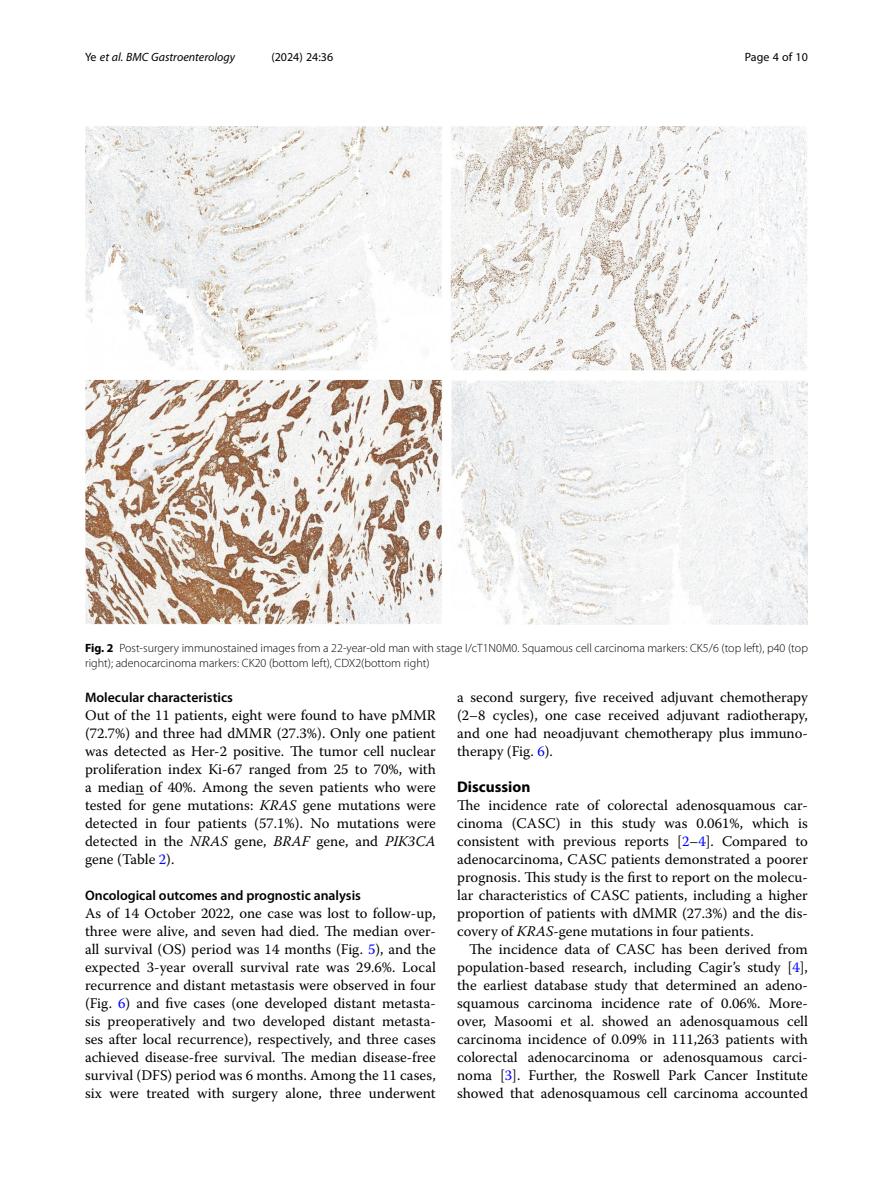
<style>
.page{position:relative;width:893px;height:1191px;background:#fff}
.page>*{position:absolute;margin:0;border:0;box-sizing:border-box;transform-origin:0 0}
.Head_1{font:700 15.45px "Myriad Pro";color:#000}
.Body_Text{font:14.7px/18px "Warnock Pro";color:#000;text-align:justify}
.Body_Text_Indent{font:14.7px/18px "Warnock Pro";color:#000;text-align:justify}
.Head_2{font:600 13.8px "Myriad Pro";color:#000}
.Figure_Caption{font:300 12px/15px "Myriad Pro";color:#000}
.t1{font:italic 12px "Myriad Pro";color:#000}
.t2{font:12px "Myriad Pro";color:#000}
.s1{font-style:normal}
.s2{font-weight:700}
.s3{font-style:italic}
.s4{color:#00f}
</style>
<div class="page">
<img style="left:85px;top:126px;width:723px;height:499px">
<p class="t1" style="left:85px;top:50px;width:151px"><span class="s1">Ye</span> et al. BMC Gastroenterology</p>
<p class="t2" style="left:271px;top:50px;width:63px">(2024) 24:36</p>
<p class="t2" style="left:745px;top:50px;width:65px">Page 4 of 10</p>
<p class="Figure_Caption" style="left:85px;top:640px;width:724px"><span class="s2">Fig. 2</span> Post-surgery immunostained images from a 22-year-old man with stage I/cT1N0M0. Squamous cell carcinoma markers: CK5/6 (top left), p40 (top right); adenocarcinoma markers: CK20 (bottom left), CDX2(bottom right)</p>
<p class="Head_2" style="left:85px;top:689px;width:150px">Molecular characteristics</p>
<p class="Body_Text" style="left:85px;top:706px;width:352px">Out of the 11 patients, eight were found to have pMMR (72.7%) and three had dMMR (27.3%). Only one patient was detected as Her-2 positive. The tumor cell nuclear proliferation index Ki-67 ranged from 25 to 70%, with a median of 40%. Among the seven patients who were tested for gene mutations: <span class="s3">KRAS</span> gene mutations were detected in four patients (57.1%). No mutations were detected in the <span class="s3">NRAS</span> gene, <span class="s3">BRAF</span> gene, and <span class="s3">PIK3CA </span>gene (Table <span class="s4">2</span>).</p>
<p class="Head_2" style="left:85px;top:887px;width:277px">Oncological outcomes and prognostic analysis</p>
<p class="Body_Text" style="left:85px;top:904px;width:352px">As of 14 October 2022, one case was lost to follow-up, three were alive, and seven had died. The median over&shy;all survival (OS) period was 14 months (Fig. <span class="s4">5</span>), and the expected 3-year overall survival rate was 29.6%. Local recurrence and distant metastasis were observed in four (Fig. <span class="s4">6</span>) and five cases (one developed distant metasta&shy;sis preoperatively and two developed distant metasta&shy;ses after local recurrence), respectively, and three cases achieved disease-free survival. The median disease-free survival (DFS) period was 6 months. Among the 11 cases, six were treated with surgery alone, three underwent</p>
<p class="Body_Text" style="left:457px;top:688px;width:352px">a second surgery, five received adjuvant chemotherapy (2–8 cycles), one case received adjuvant radiotherapy, and one had neoadjuvant chemotherapy plus immuno&shy;therapy (Fig. <span class="s4">6</span>).</p>
<p class="Head_1" style="left:457px;top:777px;width:75px">Discussion</p>
<p class="Body_Text" style="left:457px;top:796px;width:352px">The incidence rate of colorectal adenosquamous car&shy;cinoma (CASC) in this study was 0.061%, which is consistent with previous reports [<span class="s4">2</span>–<span class="s4">4</span>]. Compared to adenocarcinoma, CASC patients demonstrated a poorer prognosis. This study is the first to report on the molecu&shy;lar characteristics of CASC patients, including a higher proportion of patients with dMMR (27.3%) and the dis&shy;covery of <span class="s3">KRAS</span>-gene mutations in four patients.</p>
<p class="Body_Text_Indent" style="left:457px;top:940px;width:352px;text-indent:12px">The incidence data of CASC has been derived from population-based research, including Cagir’s study [<span class="s4">4</span>], the earliest database study that determined an adeno&shy;squamous carcinoma incidence rate of 0.06%. More&shy;over, Masoomi et al. showed an adenosquamous cell carcinoma incidence of 0.09% in 111,263 patients with colorectal adenocarcinoma or adenosquamous carci&shy;noma [<span class="s4">3</span>]. Further, the Roswell Park Cancer Institute showed that adenosquamous cell carcinoma accounted</p>
</div>
